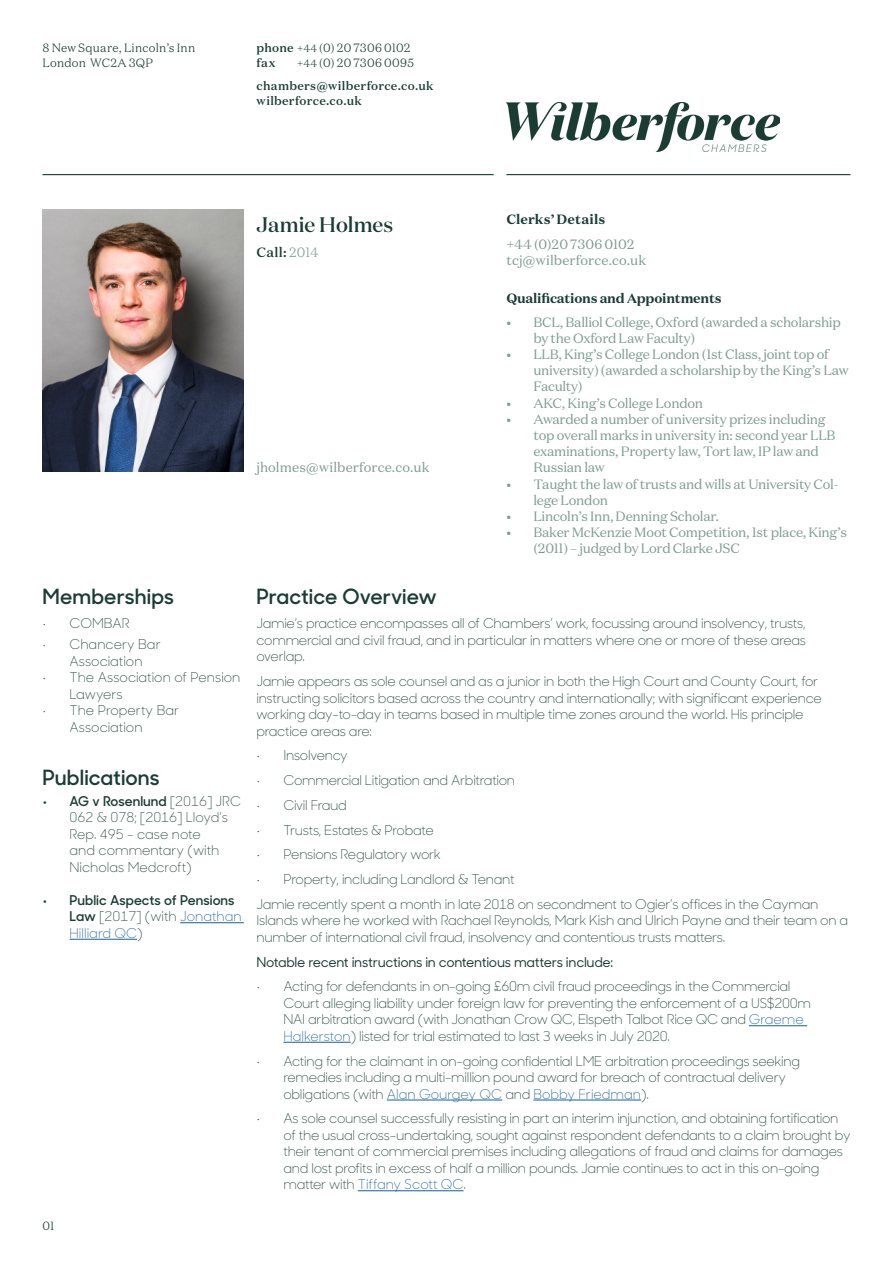
<style>
.page{position:relative;width:893px;height:1263px;background:#fff}
.page>*{position:absolute;margin:0;border:0;box-sizing:border-box;transform-origin:0 0}
.CLERKS{font:600 21px "Sharp Sans No 1";letter-spacing:.005em;color:#193c34}
.NAME{font:500 21px "Domaine Display";color:#193c34}
.t1{font:300 13.5px/16.5px "Sharp Sans No 1";letter-spacing:-.02em;color:#193c34}
.t2{font:13.5px/16.2px "Domaine Text";letter-spacing:-.02em;color:#7f9c92}
.t3{font:300 13.5px/16.5px "Sharp Sans No 1";color:#193c34}
.t4{font:600 13.5px/16.5px "Sharp Sans No 1";color:#193c34}
.t5{font:500 13.5px "Sharp Sans No 1";letter-spacing:-.02em;color:#193c34}
.t6{font:13.5px/16.5px "Domaine Text";letter-spacing:.01em;color:#7f9c92}
.CLERKS-2{font:700 13.5px "Domaine Text";letter-spacing:-.02em;color:#193c34}
.t7{font:13.5px "Domaine Text";letter-spacing:.005em;color:#7f9c92}
.CLERKS-3{font:700 13.5px "Domaine Text";letter-spacing:.005em;color:#193c34}
.t8{font:500 13.5px "Domaine Text";color:#193c34}
.t9{font:300 12px/15px "Domaine Text";letter-spacing:.02em;color:#193c34}
.t10{font:500 12px/15px "Domaine Text";letter-spacing:.025em;color:#193c34}
.s1{font-weight:500}
.s2{font-size:10.5px}
.s3{font-weight:300;color:#7f9c92}
.s4{font-weight:600}
.s5{font-weight:300}
.s6{font-weight:300;color:#175d9e}
.s7{color:#175d9e}
</style>
<div class="page">
<img style="left:506px;top:103px;width:273px;height:49px">
<hr style="left:506px;top:174px;width:344px;height:1px;background:#193c34">
<hr style="left:43px;top:174px;width:451px;height:1px;background:#193c34">
<hr style="left:749px;top:1025px;width:58px;height:1px;background:#175d9e">
<hr style="left:283px;top:1042px;width:68px;height:1px;background:#175d9e">
<hr style="left:387px;top:1100px;width:115px;height:1px;background:#175d9e">
<hr style="left:533px;top:1100px;width:108px;height:1px;background:#175d9e">
<hr style="left:358px;top:1190px;width:105px;height:1px;background:#175d9e">
<img style="left:43px;top:209px;width:201px;height:263px">
<hr style="left:180px;top:922px;width:64px;height:1px;background:#175d9e">
<hr style="left:70px;top:939px;width:67px;height:1px;background:#175d9e">
<p class="t9" style="left:43px;top:40px;width:154px">8 New Square, Lincoln’s Inn<br>London WC2A 3QP</p>
<p class="t9" style="left:257px;top:40px;width:155px"><span class="s1">phone</span> <span class="s2">+44</span> (0) 20 7306 0102 <span class="s1">fax</span></p>
<p class="t9" style="left:297px;top:55px;width:118px"><span class="s2">+44</span> (0) 20 7306 0095</p>
<p class="t10" style="left:257px;top:79px;width:178px">chambers@wilberforce.co.uk wilberforce.co.uk</p>
<p class="NAME" style="left:256px;top:212px;width:138px">Jamie Holmes</p>
<p class="t8" style="left:256px;top:244px;width:64px">Call: <span class="s3">2014</span></p>
<p class="t7" style="left:256px;top:458px;width:175px">jholmes@wilberforce.co.uk</p>
<p class="CLERKS-3" style="left:506px;top:210px;width:101px">Clerks’ Details</p>
<p class="t6" style="left:506px;top:236px;width:141px">+44 (0)20 7306 0102 tcj@wilberforce.co.uk</p>
<p class="CLERKS-2" style="left:506px;top:290px;width:217px">Qualifications and Appointments</p>
<p class="t2" style="left:533px;top:313px;width:309px;text-indent:-27px">• BCL, Balliol College, Oxford (awarded a scholarship by the Oxford Law Faculty)</p>
<p class="t2" style="left:533px;top:346px;width:317px;text-indent:-27px">• LLB, King’s College London (1st Class, joint top of university) (awarded a scholarship by the King’s Law<br>Faculty)</p>
<p class="t2" style="left:506px;top:394px;width:198px">• AKC, King’s College London</p>
<p class="t2" style="left:533px;top:411px;width:304px;text-indent:-27px">• Awarded a number of university prizes including top overall marks in university in: second year LLB examinations, Property law, Tort law, IP law and Russian law</p>
<p class="t2" style="left:533px;top:475px;width:306px;text-indent:-27px">• Taught the law of trusts and wills at University Col&shy;lege London</p>
<p class="t2" style="left:506px;top:508px;width:214px">• Lincoln’s Inn, Denning Scholar.</p>
<p class="t2" style="left:533px;top:524px;width:315px;text-indent:-27px">• Baker McKenzie Moot Competition, 1st place, King’s (2011) – judged by Lord Clarke JSC</p>
<p class="CLERKS" style="left:43px;top:581px;width:133px">Memberships</p>
<p class="t1" style="left:43px;top:615px;width:89px">• COMBAR</p>
<p class="t3" style="left:70px;top:635px;width:93px;text-indent:-27px">• Chancery Bar<br>Association</p>
<p class="t3" style="left:70px;top:668px;width:172px;text-indent:-27px">• The Association of Pension<br>Lawyers</p>
<p class="t3" style="left:70px;top:701px;width:111px;text-indent:-27px">• The Property Bar<br>Association</p>
<p class="CLERKS" style="left:43px;top:762px;width:119px">Publications</p>
<p class="t3" style="left:70px;top:792px;width:173px;text-indent:-27px"><span class="s4">• AG v Rosenlund</span> [2016] JRC<br>062 &amp; 078; [2016] Lloyd’s<br>Rep. 495 - case note<br>and commentary (with<br>Nicholas Medcroft)</p>
<p class="t4" style="left:70px;top:891px;width:174px;text-indent:-27px">• Public Aspects of Pensions<br>Law <span class="s5">[2017] (with</span> <span class="s6">Jonathan<br>Hilliard QC</span><span class="s5">)</span></p>
<p class="t9" style="left:43px;top:1218px;width:13px">01</p>
<p class="CLERKS" style="left:256px;top:581px;width:182px">Practice Overview</p>
<p class="t1" style="left:256px;top:615px;width:551px;text-align:justify">Jamie’s practice encompasses all of Chambers’ work, focussing around insolvency, trusts, commercial and civil fraud, and in particular in matters where one or more of these areas overlap.</p>
<p class="t1" style="left:256px;top:672px;width:567px">Jamie appears as sole counsel and as a junior in both the High Court and County Court, for instructing solicitors based across the country and internationally; with significant experience working day-to-day in teams based in multiple time zones around the world. His principle practice areas are:</p>
<p class="t1" style="left:256px;top:747px;width:93px">• Insolvency</p>
<p class="t1" style="left:256px;top:771px;width:260px">• Commercial Litigation and Arbitration</p>
<p class="t1" style="left:256px;top:796px;width:92px">• Civil Fraud</p>
<p class="t1" style="left:256px;top:821px;width:179px">• Trusts, Estates &amp; Probate</p>
<p class="t1" style="left:256px;top:846px;width:186px">• Pensions Regulatory work</p>
<p class="t1" style="left:256px;top:870px;width:260px">• Property, including Landlord &amp; Tenant</p>
<p class="t1" style="left:256px;top:895px;width:593px">Jamie recently spent a month in late 2018 on secondment to Ogier’s offices in the Cayman<br>Islands where he worked with Rachael Reynolds, Mark Kish and Ulrich Payne and their team on a number of international civil fraud, insolvency and contentious trusts matters.</p>
<p class="t5" style="left:256px;top:952px;width:358px">Notable recent instructions in contentious matters include:</p>
<p class="t1" style="left:283px;top:978px;width:529px;text-indent:-27px">• Acting for defendants in on-going £60m civil fraud proceedings in the Commercial Court alleging liability under foreign law for preventing the enforcement of a US$200m NAI arbitration award (with Jonathan Crow QC, Elspeth Talbot Rice QC and <span class="s7">Graeme Halkerston</span>) listed for trial estimated to last 3 weeks in July 2020.</p>
<p class="t1" style="left:283px;top:1052px;width:518px;text-indent:-27px">• Acting for the claimant in on-going confidential LME arbitration proceedings seeking remedies including a multi-million pound award for breach of contractual delivery obligations (with <span class="s7">Alan Gourgey QC</span> and <span class="s7">Bobby Friedman</span>).</p>
<p class="t1" style="left:283px;top:1110px;width:569px;text-indent:-27px">• As sole counsel successfully resisting in part an interim injunction, and obtaining fortification of the usual cross-undertaking, sought against respondent defendants to a claim brought by their tenant of commercial premises including allegations of fraud and claims for damages and lost profits in excess of half a million pounds. Jamie continues to act in this on-going matter with <span class="s7">Tiffany Scott QC</span>.</p>
</div>
